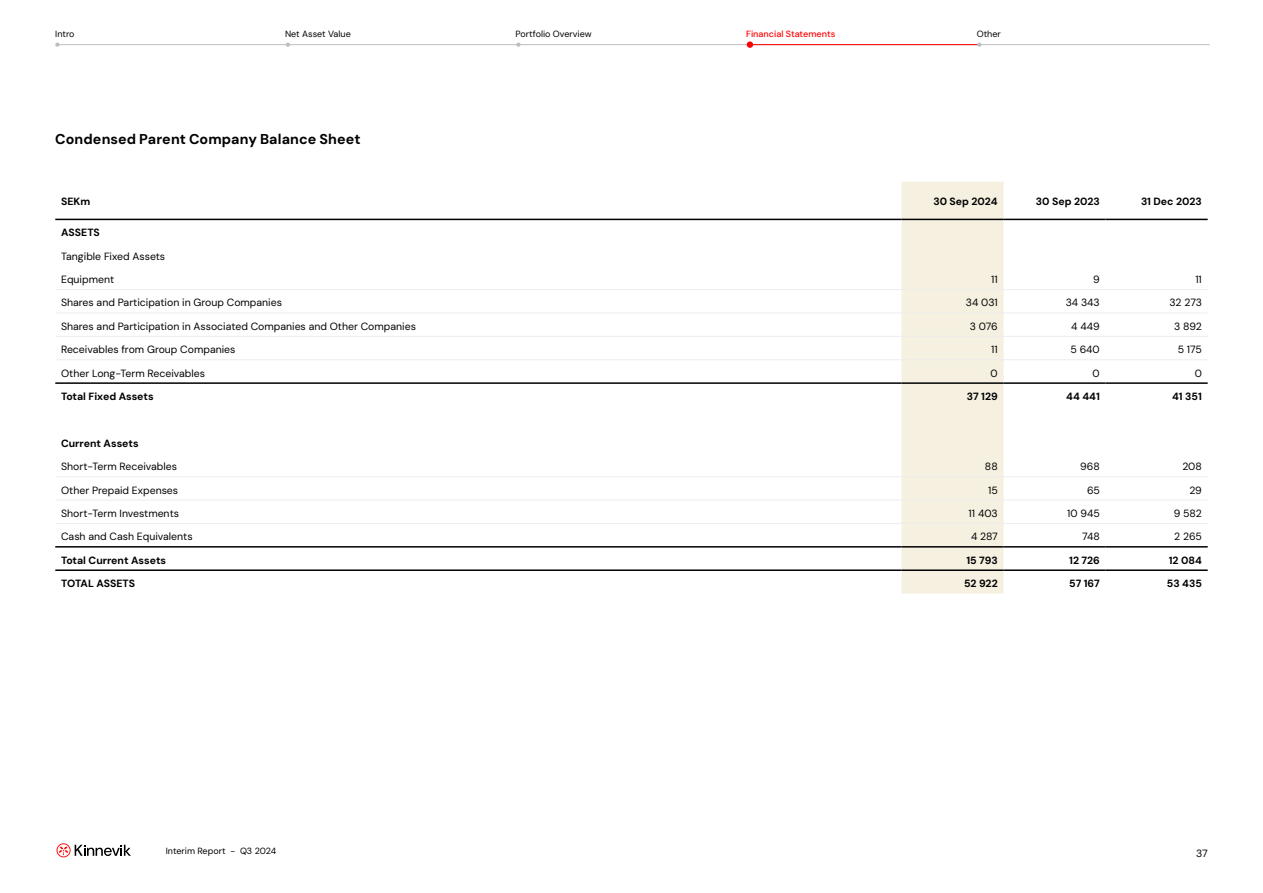
<style>
.page{position:relative;width:1263px;height:893px;background:#fff}
.page>*{position:absolute;margin:0;border:0;box-sizing:border-box;transform-origin:0 0}
.t1{font:700 14.25px "DM Sans";letter-spacing:.005em;color:#000}
.t2{font:10.5px "DM Sans";color:#000}
.t3{font:700 10.5px "DM Sans";color:#000}
.t4{font:9px "DM Sans";color:#000}
.t5{font:500 9px "DM Sans";color:#f00}
</style>
<div class="page">
<svg style="left:57px;top:843px;width:74px;height:14px"></svg>
<hr style="left:57px;top:44px;width:1153px;height:1px;background:#bcbec0">
<svg style="left:55px;top:43px;width:5px;height:4px"></svg>
<svg style="left:516px;top:43px;width:5px;height:4px"></svg>
<hr style="left:749px;top:44px;width:230px;height:1px;background:#f00">
<div style="left:747px;top:41px;width:6px;height:7px;background:#f00;border-radius:50%"></div>
<svg style="left:977px;top:43px;width:4px;height:4px"></svg>
<div style="left:901px;top:182px;width:102px;height:412px;background:#f5f0e0"></div>
<hr style="left:55px;top:289px;width:846px;height:1px;background:#ededed">
<hr style="left:55px;top:313px;width:846px;height:1px;background:#ededed">
<hr style="left:901px;top:289px;width:102px;height:1px;background:#ededed">
<hr style="left:1003px;top:289px;width:103px;height:1px;background:#ededed">
<hr style="left:1106px;top:289px;width:102px;height:1px;background:#ededed">
<hr style="left:901px;top:313px;width:102px;height:1px;background:#ededed">
<hr style="left:1003px;top:313px;width:103px;height:1px;background:#ededed">
<hr style="left:1106px;top:313px;width:102px;height:1px;background:#ededed">
<hr style="left:55px;top:336px;width:846px;height:1px;background:#ededed">
<hr style="left:901px;top:336px;width:102px;height:1px;background:#ededed">
<hr style="left:1003px;top:336px;width:103px;height:1px;background:#ededed">
<hr style="left:1106px;top:336px;width:102px;height:1px;background:#ededed">
<hr style="left:55px;top:359px;width:846px;height:1px;background:#ededed">
<hr style="left:901px;top:359px;width:102px;height:1px;background:#ededed">
<hr style="left:1003px;top:359px;width:103px;height:1px;background:#ededed">
<hr style="left:1106px;top:359px;width:102px;height:1px;background:#ededed">
<hr style="left:55px;top:546px;width:846px;height:2px;background:#000">
<hr style="left:901px;top:546px;width:102px;height:2px;background:#000">
<hr style="left:1003px;top:546px;width:103px;height:2px;background:#000">
<hr style="left:1106px;top:546px;width:102px;height:2px;background:#000">
<hr style="left:55px;top:382px;width:846px;height:2px;background:#000">
<hr style="left:901px;top:382px;width:102px;height:2px;background:#000">
<hr style="left:1003px;top:382px;width:103px;height:2px;background:#000">
<hr style="left:1106px;top:382px;width:102px;height:2px;background:#000">
<hr style="left:55px;top:476px;width:846px;height:1px;background:#ededed">
<hr style="left:901px;top:476px;width:102px;height:1px;background:#ededed">
<hr style="left:1003px;top:476px;width:103px;height:1px;background:#ededed">
<hr style="left:1106px;top:476px;width:102px;height:1px;background:#ededed">
<hr style="left:55px;top:500px;width:846px;height:1px;background:#ededed">
<hr style="left:901px;top:500px;width:102px;height:1px;background:#ededed">
<hr style="left:1003px;top:500px;width:103px;height:1px;background:#ededed">
<hr style="left:1106px;top:500px;width:102px;height:1px;background:#ededed">
<hr style="left:55px;top:523px;width:846px;height:1px;background:#ededed">
<hr style="left:901px;top:523px;width:102px;height:1px;background:#ededed">
<hr style="left:1003px;top:523px;width:103px;height:1px;background:#ededed">
<hr style="left:1106px;top:523px;width:102px;height:1px;background:#ededed">
<hr style="left:55px;top:569px;width:846px;height:2px;background:#000">
<hr style="left:901px;top:569px;width:102px;height:2px;background:#000">
<hr style="left:1003px;top:569px;width:103px;height:2px;background:#000">
<hr style="left:1106px;top:569px;width:102px;height:2px;background:#000">
<hr style="left:55px;top:219px;width:846px;height:1px;background:#000">
<hr style="left:901px;top:219px;width:102px;height:1px;background:#000">
<hr style="left:1003px;top:219px;width:103px;height:1px;background:#000">
<hr style="left:1106px;top:219px;width:102px;height:1px;background:#000">
<p class="t4" style="left:55px;top:28px;width:21px">Intro</p>
<p class="t4" style="left:285px;top:28px;width:67px">Net Asset Value</p>
<p class="t4" style="left:516px;top:28px;width:77px">Portfolio Overview</p>
<p class="t5" style="left:746px;top:28px;width:91px">Financial Statements</p>
<p class="t4" style="left:977px;top:28px;width:26px">Other</p>
<h1 class="t1" style="left:55px;top:130px;width:307px">Condensed Parent Company Balance Sheet</h1>
<p class="t3" style="left:61px;top:195px;width:31px">SEKm</p>
<p class="t3" style="left:933px;top:195px;width:66px">30 Sep 2024</p>
<p class="t3" style="left:1036px;top:195px;width:65px">30 Sep 2023</p>
<p class="t3" style="left:1141px;top:195px;width:62px">31 Dec 2023</p>
<p class="t3" style="left:61px;top:226px;width:40px">ASSETS</p>
<p class="t2" style="left:61px;top:250px;width:106px">Tangible Fixed Assets</p>
<p class="t2" style="left:61px;top:273px;width:55px">Equipment</p>
<p class="t2" style="left:991px;top:273px;width:8px">11</p>
<p class="t2" style="left:1093px;top:273px;width:8px">9</p>
<p class="t2" style="left:1195px;top:273px;width:8px">11</p>
<p class="t2" style="left:61px;top:296px;width:222px">Shares and Participation in Group Companies</p>
<p class="t2" style="left:966px;top:296px;width:33px">34 031</p>
<p class="t2" style="left:1066px;top:296px;width:36px">34 343</p>
<p class="t2" style="left:1169px;top:296px;width:34px">32 273</p>
<p class="t2" style="left:61px;top:320px;width:356px">Shares and Participation in Associated Companies and Other Companies</p>
<p class="t2" style="left:970px;top:320px;width:29px">3 076</p>
<p class="t2" style="left:1071px;top:320px;width:30px">4 449</p>
<p class="t2" style="left:1174px;top:320px;width:29px">3 892</p>
<p class="t2" style="left:61px;top:343px;width:176px">Receivables from Group Companies</p>
<p class="t2" style="left:991px;top:343px;width:8px">11</p>
<p class="t2" style="left:1070px;top:343px;width:31px">5 640</p>
<p class="t2" style="left:1178px;top:343px;width:26px">5 175</p>
<p class="t2" style="left:61px;top:366px;width:145px">Other Long-Term Receivables</p>
<p class="t2" style="left:990px;top:366px;width:9px">0</p>
<p class="t2" style="left:1093px;top:366px;width:9px">0</p>
<p class="t2" style="left:1195px;top:366px;width:9px">0</p>
<p class="t3" style="left:61px;top:390px;width:94px">Total Fixed Assets</p>
<p class="t3" style="left:967px;top:390px;width:32px">37 129</p>
<p class="t3" style="left:1066px;top:390px;width:35px">44 441</p>
<p class="t3" style="left:1172px;top:390px;width:31px">41 351</p>
<p class="t3" style="left:61px;top:436px;width:79px">Current Assets</p>
<p class="t2" style="left:61px;top:460px;width:117px">Short-Term Receivables</p>
<p class="t2" style="left:985px;top:460px;width:14px">88</p>
<p class="t2" style="left:1080px;top:460px;width:21px">968</p>
<p class="t2" style="left:1182px;top:460px;width:21px">208</p>
<p class="t2" style="left:61px;top:483px;width:119px">Other Prepaid Expenses</p>
<p class="t2" style="left:988px;top:483px;width:11px">15</p>
<p class="t2" style="left:1087px;top:483px;width:14px">65</p>
<p class="t2" style="left:1189px;top:483px;width:14px">29</p>
<p class="t2" style="left:61px;top:507px;width:119px">Short-Term Investments</p>
<p class="t2" style="left:969px;top:507px;width:31px">11 403</p>
<p class="t2" style="left:1067px;top:507px;width:34px">10 945</p>
<p class="t2" style="left:1174px;top:507px;width:30px">9 582</p>
<p class="t2" style="left:61px;top:530px;width:133px">Cash and Cash Equivalents</p>
<p class="t2" style="left:971px;top:530px;width:28px">4 287</p>
<p class="t2" style="left:1082px;top:530px;width:19px">748</p>
<p class="t2" style="left:1174px;top:530px;width:29px">2 265</p>
<p class="t3" style="left:61px;top:553px;width:107px">Total Current Assets</p>
<p class="t3" style="left:966px;top:553px;width:33px">15 793</p>
<p class="t3" style="left:1069px;top:553px;width:32px">12 726</p>
<p class="t3" style="left:1169px;top:553px;width:35px">12 084</p>
<p class="t3" style="left:61px;top:577px;width:76px">TOTAL ASSETS</p>
<p class="t3" style="left:964px;top:577px;width:35px">52 922</p>
<p class="t3" style="left:1069px;top:577px;width:32px">57 167</p>
<p class="t3" style="left:1167px;top:577px;width:37px">53 435</p>
<p class="t4" style="left:166px;top:845px;width:112px">Interim Report - Q3 2024</p>
<p class="t2" style="left:1196px;top:846px;width:13px">37</p>
</div>
